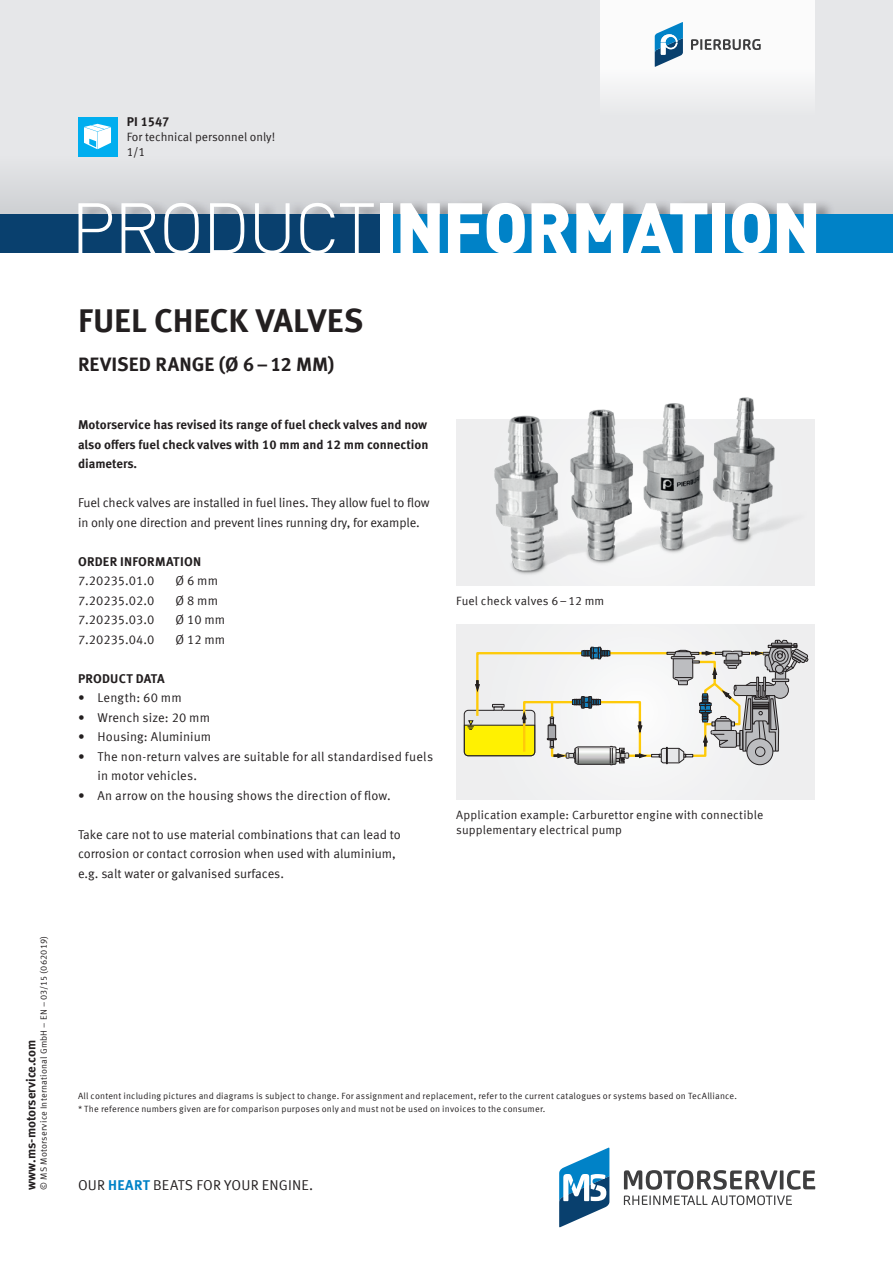
<style>
.page{position:relative;width:893px;height:1263px;background:#fff}
.page>*{position:absolute;margin:0;border:0;box-sizing:border-box;transform-origin:0 0}
.t1{font:900 70.5px "DIN Pro";letter-spacing:-.025em;color:#fff}
.t2{font:700 33px "Meta Offc Pro";color:#231f20}
.t3{font:700 19.5px "Meta Offc Pro";color:#231f20}
.t4{font:14.25px "Meta Offc Pro Norm";letter-spacing:.01em;color:#231f20}
.t5{font:12.75px/19.5px "Meta Offc Pro Norm";color:#231f20}
.t6{font:700 12.75px/19.5px "Meta Offc Pro";color:#231f20;text-align:justify}
.t7{font:12.75px "Meta Offc Pro Norm";letter-spacing:.02em;color:#231f20}
.t8{font:12px/14.7px "Meta Offc Pro Norm";letter-spacing:.01em;color:#231f20}
.t9{font:9px "Meta Offc Pro Norm";letter-spacing:.02em;color:#231f20}
.s1{font-weight:300}
.s2{font-family:"Meta Offc Pro";font-weight:700;color:#0082c7}
</style>
<div class="page">
<div style="left:0;top:0;width:893px;height:224px;background:#e6e7e9"></div>
<div style="left:0;top:156px;width:893px;height:58px;background:#dcdee0"></div>
<div style="left:80px;top:198px;width:756px;height:16px;background:#231f20;opacity:.4"></div>
<div style="left:78px;top:117px;width:39px;height:39px;background:#00aeef"></div>
<svg style="left:84px;top:124px;width:27px;height:25px"></svg>
<div style="left:0;top:214px;width:893px;height:39px;background:#09406e"></div>
<div style="left:386px;top:214px;width:507px;height:39px;background:#0082c7"></div>
<div style="left:600px;top:0;width:215px;height:117px;background:linear-gradient(to bottom,#fff,#edeeef)"></div>
<svg style="left:691px;top:39px;width:70px;height:11px"></svg>
<svg style="left:655px;top:22px;width:28px;height:45px"></svg>
<svg style="left:559px;top:1147px;width:50px;height:80px"></svg>
<svg style="left:624px;top:1170px;width:191px;height:35px"></svg>
<img style="left:456px;top:397px;width:359px;height:188px">
<div style="left:456px;top:624px;width:359px;height:176px;background:#eff0f1"></div>
<svg style="left:464px;top:640px;width:344px;height:125px"></svg>
<p class="t9" style="left:37px;top:1189px;width:255px;rotate:-90deg">© MS Motorservice International GmbH – EN – 03/15 (062019)</p>
<p class="t6" style="left:21px;top:1189px;width:151px;rotate:-90deg">www.ms-motorservice.com</p>
<p class="t6" style="left:127px;top:111px;width:44px">PI 1547</p>
<p class="t8" style="left:127px;top:129px;width:150px">For technical personnel only!</p>
<p class="t8" style="left:127px;top:144px;width:20px">1/1</p>
<h1 class="t1" style="left:71px;top:172px;width:752px"><span class="s1">PRODUCT</span>INFORMATION</h1>
<h2 class="t2" style="left:78px;top:294px;width:287px">FUEL CHECK VALVES</h2>
<h3 class="t3" style="left:78px;top:348px;width:258px">REVISED RANGE (Ø 6–12 MM)</h3>
<p class="t6" style="left:78px;top:414px;width:352px">Motorservice has revised its range of fuel check valves and now also offers fuel check valves with 10 mm and 12 mm connection diameters.</p>
<p class="t5" style="left:78px;top:492px;width:353px">Fuel check valves are installed in fuel lines. They allow fuel to flow in only one direction and prevent lines running dry, for example.</p>
<p class="t6" style="left:78px;top:550px;width:125px">ORDER INFORMATION</p>
<p class="t5" style="left:78px;top:570px;width:78px">7.20235.01.0</p>
<p class="t5" style="left:175px;top:570px;width:44px">Ø 6 mm</p>
<p class="t5" style="left:78px;top:589px;width:78px">7.20235.02.0</p>
<p class="t5" style="left:175px;top:589px;width:44px">Ø 8 mm</p>
<p class="t5" style="left:78px;top:609px;width:78px">7.20235.03.0</p>
<p class="t5" style="left:175px;top:609px;width:51px">Ø 10 mm</p>
<p class="t5" style="left:78px;top:628px;width:78px">7.20235.04.0</p>
<p class="t5" style="left:175px;top:628px;width:51px">Ø 12 mm</p>
<p class="t6" style="left:78px;top:667px;width:88px">PRODUCT DATA</p>
<p class="t7" style="left:78px;top:688px;width:105px">• Length: 60 mm</p>
<p class="t5" style="left:78px;top:706px;width:134px">• Wrench size: 20 mm</p>
<p class="t5" style="left:78px;top:726px;width:135px">• Housing: Aluminium</p>
<p class="t5" style="left:97px;top:745px;width:337px;text-indent:-19px">• The non-return valves are suitable for all standardised fuels in motor vehicles.</p>
<p class="t5" style="left:78px;top:784px;width:314px">• An arrow on the housing shows the direction of flow.</p>
<p class="t5" style="left:78px;top:823px;width:324px">Take care not to use material combinations that can lead to corrosion or contact corrosion when used with aluminium, e.g. salt water or galvanised surfaces.</p>
<p class="t8" style="left:456px;top:592px;width:149px">Fuel check valves 6–12 mm</p>
<p class="t8" style="left:456px;top:807px;width:309px">Application example: Carburettor engine with connectible supplementary electrical pump</p>
<p class="t9" style="left:78px;top:1089px;width:661px">All content including pictures and diagrams is subject to change. For assignment and replacement, refer to the current catalogues or systems based on TecAlliance.</p>
<p class="t9" style="left:78px;top:1102px;width:469px">* The reference numbers given are for comparison purposes only and must not be used on invoices to the consumer.</p>
<p class="t4" style="left:78px;top:1174px;width:237px">OUR <span class="s2">HEART</span> BEATS FOR YOUR ENGINE.</p>
</div>
